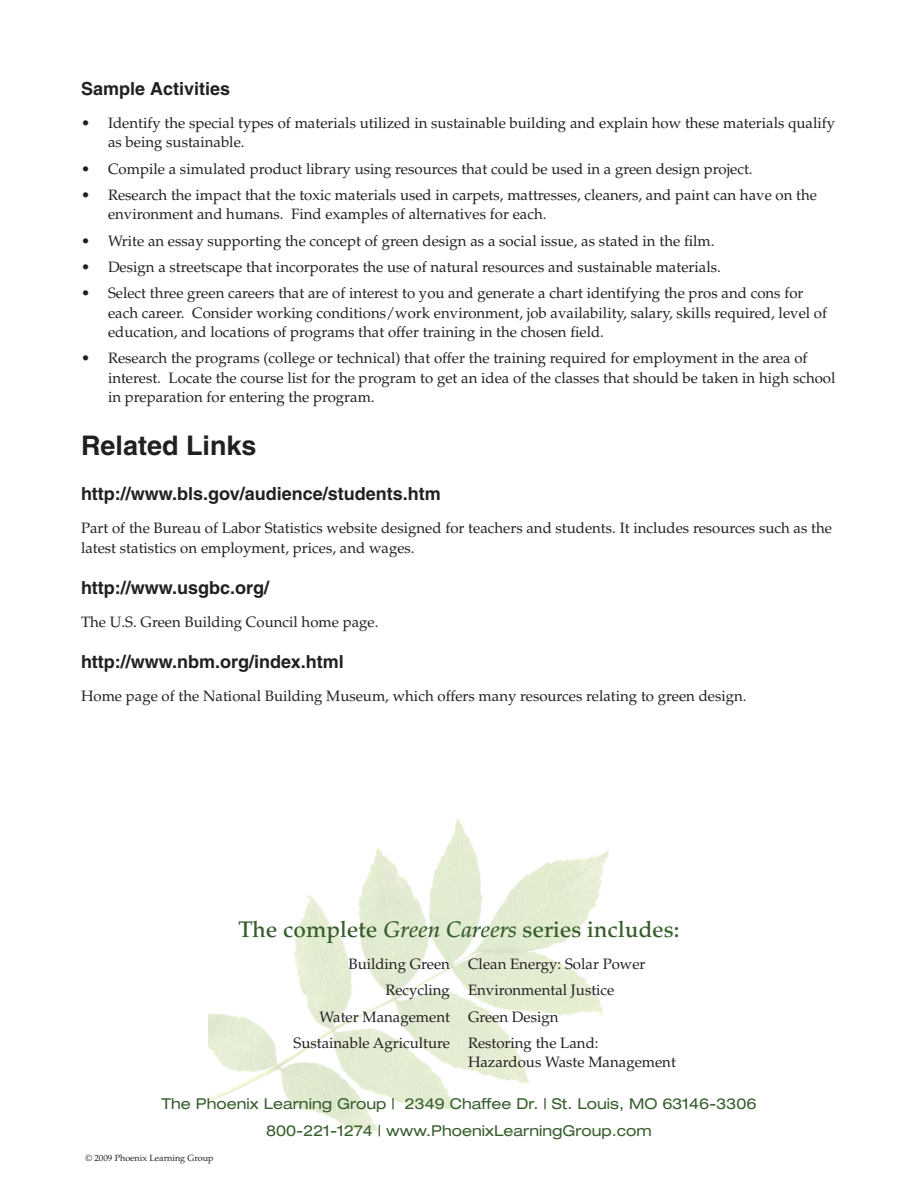
<style>
.page{position:relative;width:918px;height:1188px;background:#fff}
.page>*{position:absolute;margin:0;border:0;box-sizing:border-box;transform-origin:0 0}
.basic_tg_header{font:700 27px "Helvetica";color:#231f20}
.tg_sub{font:500 22.5px "Palatino";color:#365d2c}
.copy_subhead{font:700 18px "Helvetica";color:#231f20}
.numbered_text{font:15px/19.5px "Palatino";color:#231f20}
.running_text{font:15px/19.5px "Palatino";color:#231f20}
.phoenix_text{font:expanded 15px "Helvetica Neue";color:#365d2c}
.running_text-2{font:9px "Palatino";color:#231f20}
.s1{font-style:italic}
</style>
<div class="page">
<img style="left:208px;top:818px;width:402px;height:315px">
<p class="copy_subhead" style="left:81px;top:78px;width:151px">Sample Activities</p>
<p class="numbered_text" style="left:108px;top:113px;width:729px;text-indent:-27px">• Identify the special types of materials utilized in sustainable building and explain how these materials qualify as being sustainable.</p>
<p class="numbered_text" style="left:81px;top:159px;width:673px">• Compile a simulated product library using resources that could be used in a green design project.</p>
<p class="numbered_text" style="left:108px;top:185px;width:711px;text-indent:-27px">• Research the impact that the toxic materials used in carpets, mattresses, cleaners, and paint can have on the environment and humans. Find examples of alternatives for each.</p>
<p class="numbered_text" style="left:81px;top:231px;width:635px">• Write an essay supporting the concept of green design as a social issue, as stated in the film.</p>
<p class="numbered_text" style="left:81px;top:257px;width:641px">• Design a streetscape that incorporates the use of natural resources and sustainable materials.</p>
<p class="numbered_text" style="left:108px;top:284px;width:721px;text-indent:-27px">• Select three green careers that are of interest to you and generate a chart identifying the pros and cons for each career. Consider working conditions/work environment, job availability, salary, skills required, level of education, and locations of programs that offer training in the chosen field.</p>
<p class="numbered_text" style="left:108px;top:349px;width:729px;text-indent:-27px">• Research the programs (college or technical) that offer the training required for employment in the area of interest. Locate the course list for the program to get an idea of the classes that should be taken in high school in preparation for entering the program.</p>
<p class="basic_tg_header" style="left:81px;top:429px;width:177px">Related Links</p>
<p class="copy_subhead" style="left:81px;top:483px;width:361px">http://www.bls.gov/audience/students.htm</p>
<p class="running_text" style="left:81px;top:518px;width:753px">Part of the Bureau of Labor Statistics website designed for teachers and students. It includes resources such as the latest statistics on employment, prices, and wages.</p>
<p class="copy_subhead" style="left:81px;top:576px;width:190px">http://www.usgbc.org/</p>
<p class="running_text" style="left:81px;top:612px;width:299px">The U.S. Green Building Council home page.</p>
<p class="copy_subhead" style="left:81px;top:651px;width:264px">http://www.nbm.org/index.html</p>
<p class="running_text" style="left:81px;top:686px;width:667px">Home page of the National Building Museum, which offers many resources relating to green design.</p>
<p class="tg_sub" style="left:239px;top:916px;width:442px">The complete <span class="s1">Green Careers</span> series includes:</p>
<p class="running_text" style="left:349px;top:955px;width:103px">Building Green</p>
<p class="running_text" style="left:385px;top:981px;width:66px">Recycling</p>
<p class="running_text" style="left:320px;top:1007px;width:132px">Water Management</p>
<p class="running_text" style="left:294px;top:1033px;width:158px">Sustainable Agriculture</p>
<p class="running_text" style="left:468px;top:955px;width:179px">Clean Energy: Solar Power</p>
<p class="running_text" style="left:468px;top:981px;width:148px">Environmental Justice</p>
<p class="running_text" style="left:468px;top:1007px;width:92px">Green Design</p>
<p class="running_text" style="left:468px;top:1033px;width:209px">Restoring the Land:<br>Hazardous Waste Management</p>
<p class="phoenix_text" style="left:161px;top:1095px;width:597px">The Phoenix Learning Group | 2349 Chaffee Dr. | St. Louis, MO 63146-3306</p>
<p class="phoenix_text" style="left:266px;top:1122px;width:387px">800-221-1274 | www.PhoenixLearningGroup.com</p>
<p class="running_text-2" style="left:86px;top:1153px;width:130px">© 2009 Phoenix Learning Group</p>
</div>
